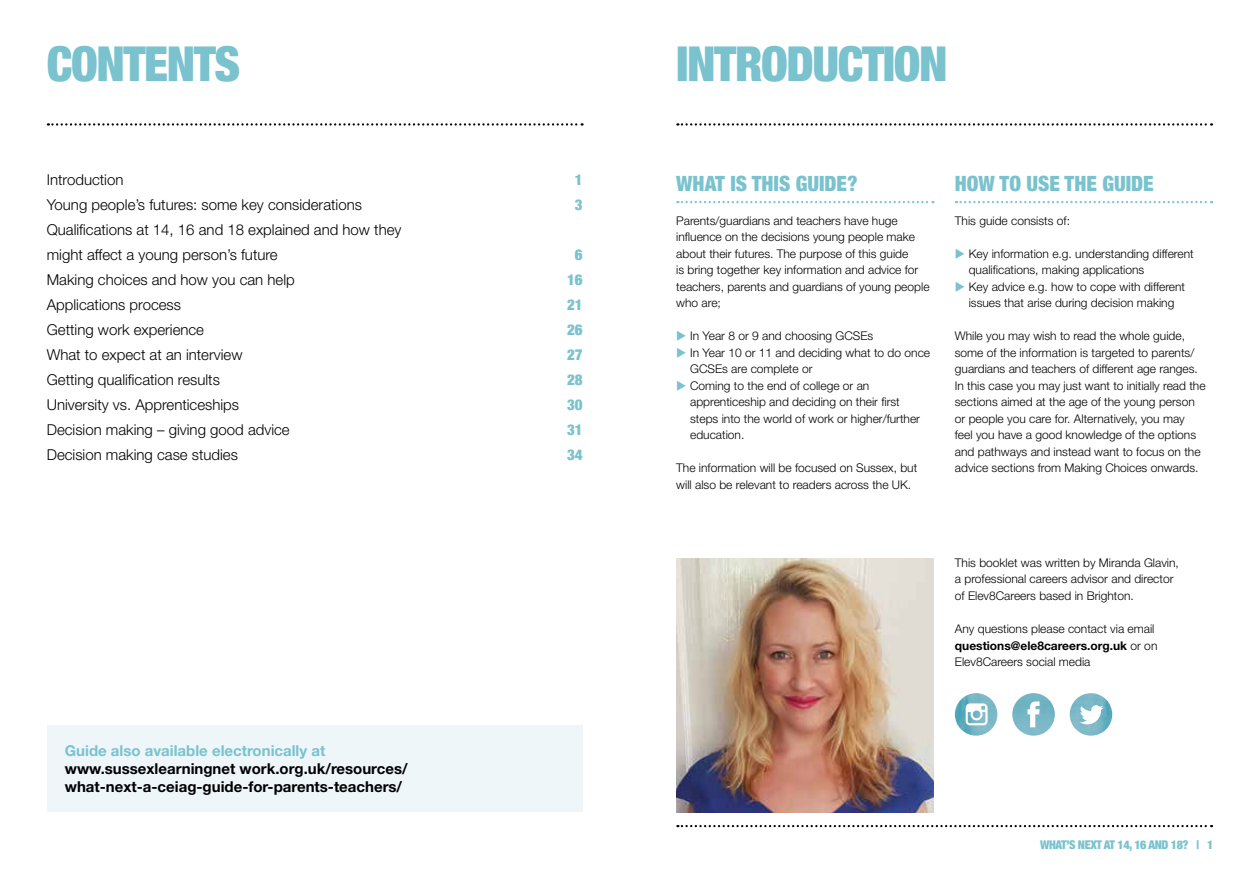
<style>
.page{position:relative;width:1259px;height:893px;background:#fff}
.page>*{position:absolute;margin:0;border:0;box-sizing:border-box;transform-origin:0 0}
.t1{font:900 condensed 48px "Helvetica Neue";letter-spacing:-.03em;color:#79c2ce}
.t2{font:900 condensed 21px "Helvetica Neue";color:#79c2ce}
.t3{font:300 15px/25px "Helvetica Neue LT Std";color:#000}
.t4{font:700 15px/18px "Helvetica Neue LT Std";color:#000}
.t5{font:700 15px "Helvetica Neue LT Std";color:#79c2ce}
.t6{font:900 condensed 15px "Helvetica Neue";color:#79c2ce}
.t7{font:300 12px/16.5px "Helvetica Neue LT Std";color:#000}
.t8{font:900 condensed 12px "Helvetica Neue";letter-spacing:-.03em;color:#79c2ce}
.s1{color:#79c2ce}
.s2{font-weight:700}
</style>
<div class="page">
<div style="left:47px;top:725px;width:536px;height:87px;background:#eef6f9"></div>
<svg style="left:677px;top:123px;width:535px;height:3px"></svg>
<svg style="left:48px;top:123px;width:534px;height:3px"></svg>
<svg style="left:677px;top:825px;width:535px;height:2px"></svg>
<svg style="left:677px;top:201px;width:256px;height:2px"></svg>
<svg style="left:956px;top:201px;width:256px;height:2px"></svg>
<img style="left:676px;top:558px;width:257px;height:254px">
<img style="left:955px;top:693px;width:157px;height:43px">
<svg style="left:1027px;top:701px;width:12px;height:26px"></svg>
<svg style="left:965px;top:703px;width:22px;height:22px"></svg>
<svg style="left:1079px;top:705px;width:24px;height:19px"></svg>
<h1 class="t1" style="left:47px;top:24px;width:195px">CONTENTS</h1>
<h1 class="t1" style="left:676px;top:24px;width:273px">INTRODUCTION</h1>
<p class="t3" style="left:47px;top:167px;width:78px">Introduction</p>
<p class="t6" style="left:575px;top:168px;width:9px">1</p>
<p class="t3" style="left:47px;top:192px;width:317px">Young people’s futures: some key considerations</p>
<p class="t6" style="left:575px;top:193px;width:9px">3</p>
<p class="t3" style="left:47px;top:217px;width:356px">Qualifications at 14, 16 and 18 explained and how they might affect a young person’s future</p>
<p class="t6" style="left:575px;top:243px;width:9px">6</p>
<p class="t3" style="left:47px;top:267px;width:249px">Making choices and how you can help</p>
<p class="t6" style="left:567px;top:268px;width:17px">16</p>
<p class="t3" style="left:47px;top:292px;width:136px">Applications process</p>
<p class="t6" style="left:567px;top:293px;width:17px">21</p>
<p class="t3" style="left:47px;top:317px;width:159px">Getting work experience</p>
<p class="t6" style="left:567px;top:318px;width:17px">26</p>
<p class="t3" style="left:47px;top:342px;width:197px">What to expect at an interview</p>
<p class="t6" style="left:567px;top:343px;width:17px">27</p>
<p class="t3" style="left:47px;top:367px;width:175px">Getting qualification results</p>
<p class="t6" style="left:567px;top:368px;width:17px">28</p>
<p class="t3" style="left:47px;top:392px;width:194px">University vs. Apprenticeships</p>
<p class="t6" style="left:567px;top:393px;width:17px">30</p>
<p class="t3" style="left:47px;top:417px;width:244px">Decision making – giving good advice</p>
<p class="t6" style="left:567px;top:418px;width:17px">31</p>
<p class="t3" style="left:47px;top:442px;width:193px">Decision making case studies</p>
<p class="t6" style="left:567px;top:443px;width:17px">34</p>
<p class="t5" style="left:65px;top:741px;width:262px">Guide also available electronically at</p>
<p class="t4" style="left:65px;top:759px;width:344px">www.sussexlearningnet work.org.uk/resources/ what-next-a-ceiag-guide-for-parents-teachers/</p>
<h2 class="t2" style="left:676px;top:166px;width:183px">WHAT IS THIS GUIDE?</h2>
<p class="t7" style="left:676px;top:212px;width:255px">Parents/guardians and teachers have huge influence on the decisions young people make about their futures. The purpose of this guide<br>is bring together key information and advice for teachers, parents and guardians of young people who are;</p>
<p class="t7" style="left:676px;top:327px;width:199px"><span class="s1">◆</span> In Year 8 or 9 and choosing GCSEs</p>
<p class="t7" style="left:690px;top:344px;width:241px;text-indent:-14px"><span class="s1">◆</span> In Year 10 or 11 and deciding what to do once<br>GCSEs are complete or</p>
<p class="t7" style="left:690px;top:377px;width:231px;text-indent:-14px"><span class="s1">◆</span> Coming to the end of college or an apprenticeship and deciding on their first steps into the world of work or higher/further education.</p>
<p class="t7" style="left:676px;top:459px;width:242px">The information will be focused on Sussex, but will also be relevant to readers across the UK.</p>
<h2 class="t2" style="left:955px;top:166px;width:200px">HOW TO USE THE GUIDE</h2>
<p class="t7" style="left:955px;top:212px;width:117px">This guide consists of:</p>
<p class="t7" style="left:968px;top:245px;width:226px;text-indent:-14px"><span class="s1">◆</span> Key information e.g. understanding different qualifications, making applications</p>
<p class="t7" style="left:955px;top:278px;width:232px;text-align:center"><span class="s1">◆</span> Key advice e.g. how to cope with different issues that arise during decision making</p>
<p class="t7" style="left:955px;top:327px;width:252px">While you may wish to read the whole guide, some of the information is targeted to parents/ guardians and teachers of different age ranges.<br>In this case you may just want to initially read the sections aimed at the age of the young person or people you care for. Alternatively, you may<br>feel you have a good knowledge of the options and pathways and instead want to focus on the advice sections from Making Choices onwards.</p>
<p class="t7" style="left:955px;top:554px;width:226px">This booklet was written by Miranda Glavin, a professional careers advisor and director of Elev8Careers based in Brighton.</p>
<p class="t7" style="left:955px;top:620px;width:204px">Any questions please contact via email <span class="s2">questions@ele8careers.org.uk</span> or on<br>Elev8Careers social media</p>
<p class="t8" style="left:1040px;top:835px;width:175px">WHAT’S NEXT AT 14, 16 AND 18? | 1</p>
</div>
